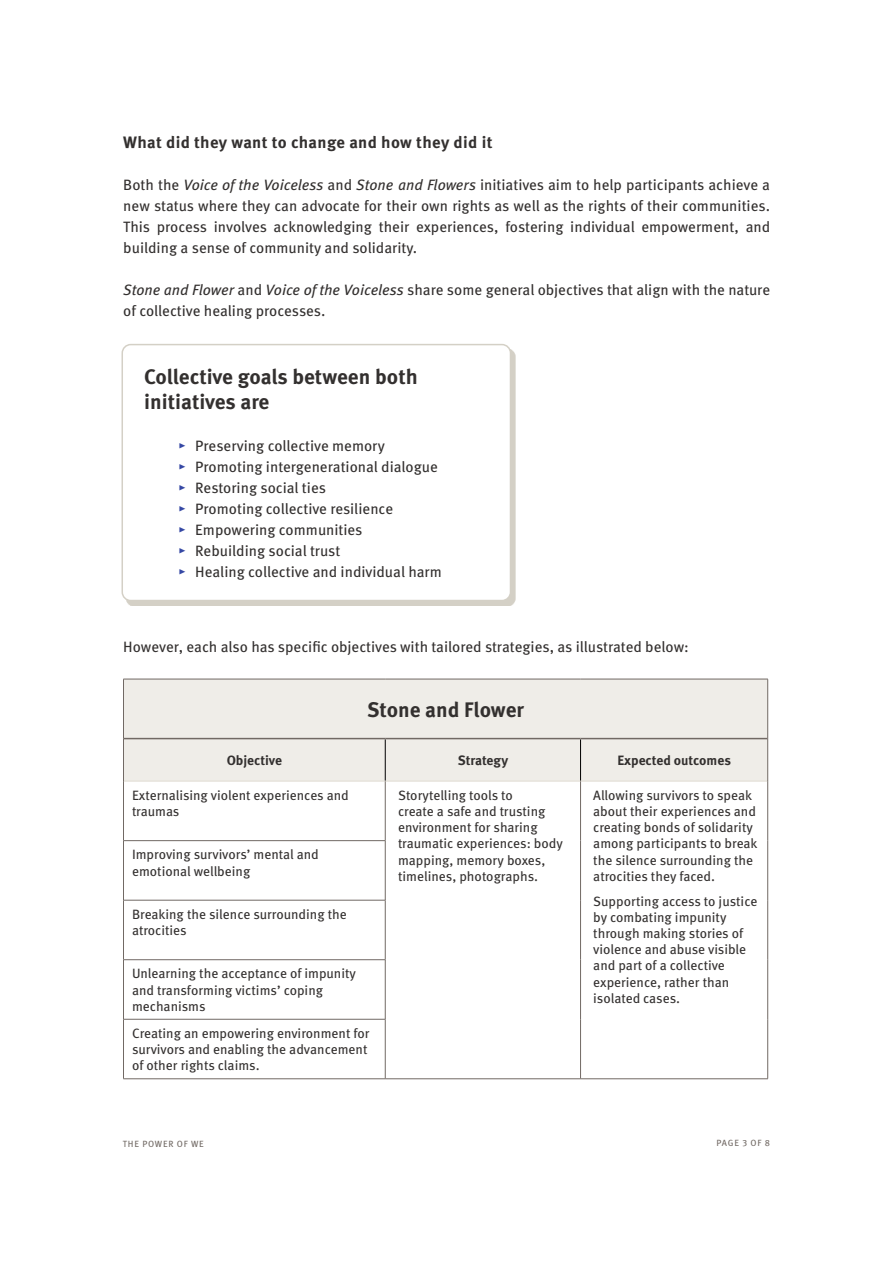
<style>
.page{position:relative;width:893px;height:1263px;background:#fff}
.page>*{position:absolute;margin:0;border:0;box-sizing:border-box;transform-origin:0 0}
.Headline_BlckGrey{font:700 21px/25.2px "Meta Pro";color:#33302f}
.Tab_head1{font:700 21px "Meta Pro";color:#33302f}
.Zwischentitel_-_Level_A{font:700 16.5px "Meta Pro";letter-spacing:.02em;color:#33302f}
.fließ_10_14{font:15px/21px "Meta Pro";color:#33302f;text-align:justify}
.Tab_fließ{font:13.5px/16.2px "Meta Pro";color:#33302f}
.Tab_head2{font:700 13.5px "Meta Pro";color:#33302f}
.Reporttitel{font:9px "Meta Pro";letter-spacing:.085em;color:#716964}
.s1{font-style:italic}
.s2{color:#3548a4}
</style>
<div class="page">
<div style="left:124px;top:680px;width:643px;height:101px;background:#efede8"></div>
<svg style="left:124px;top:960px;width:261px;height:118px"></svg>
<hr style="left:385px;top:960px;width:1px;height:59px;background:#716964">
<hr style="left:385px;top:1019px;width:1px;height:59px;background:#716964">
<hr style="left:580px;top:1019px;width:1px;height:59px;background:#716964">
<hr style="left:385px;top:739px;width:1px;height:42px;background:#000">
<hr style="left:580px;top:739px;width:1px;height:42px;background:#000">
<hr style="left:124px;top:781px;width:261px;height:1px;background:#e0dbd1">
<hr style="left:385px;top:781px;width:195px;height:1px;background:#e0dbd1">
<hr style="left:580px;top:781px;width:187px;height:1px;background:#e0dbd1">
<hr style="left:385px;top:781px;width:1px;height:59px;background:#716964">
<hr style="left:580px;top:781px;width:1px;height:60px;background:#716964">
<hr style="left:385px;top:841px;width:1px;height:59px;background:#716964">
<hr style="left:580px;top:841px;width:1px;height:59px;background:#716964">
<hr style="left:385px;top:900px;width:1px;height:59px;background:#716964">
<hr style="left:580px;top:900px;width:1px;height:60px;background:#716964">
<hr style="left:580px;top:960px;width:1px;height:59px;background:#716964">
<hr style="left:124px;top:738px;width:261px;height:1px;background:#716964">
<hr style="left:385px;top:738px;width:195px;height:1px;background:#716964">
<hr style="left:580px;top:738px;width:187px;height:1px;background:#716964">
<hr style="left:123px;top:840px;width:262px;height:1px;background:#716964">
<hr style="left:123px;top:900px;width:262px;height:1px;background:#716964">
<hr style="left:123px;top:959px;width:262px;height:1px;background:#716964">
<hr style="left:123px;top:1019px;width:262px;height:1px;background:#716964">
<hr style="left:123px;top:679px;width:262px;height:1px;background:#716964">
<hr style="left:123px;top:679px;width:1px;height:59px;background:#716964">
<hr style="left:385px;top:679px;width:195px;height:1px;background:#716964">
<hr style="left:580px;top:679px;width:188px;height:1px;background:#716964">
<hr style="left:767px;top:679px;width:1px;height:59px;background:#716964">
<hr style="left:123px;top:738px;width:1px;height:43px;background:#716964">
<hr style="left:767px;top:738px;width:1px;height:43px;background:#716964">
<hr style="left:123px;top:781px;width:1px;height:59px;background:#716964">
<hr style="left:767px;top:781px;width:1px;height:60px;background:#716964">
<hr style="left:767px;top:841px;width:1px;height:59px;background:#716964">
<hr style="left:767px;top:900px;width:1px;height:60px;background:#716964">
<hr style="left:767px;top:960px;width:1px;height:59px;background:#716964">
<hr style="left:767px;top:1019px;width:1px;height:59px;background:#716964">
<hr style="left:123px;top:841px;width:1px;height:59px;background:#716964">
<hr style="left:123px;top:900px;width:1px;height:59px;background:#716964">
<hr style="left:123px;top:960px;width:1px;height:59px;background:#716964">
<hr style="left:123px;top:1019px;width:1px;height:59px;background:#716964">
<hr style="left:123px;top:1078px;width:262px;height:1px;background:#716964">
<hr style="left:385px;top:1078px;width:195px;height:1px;background:#716964">
<hr style="left:580px;top:1078px;width:188px;height:1px;background:#716964">
<div style="left:126px;top:348px;width:389px;height:258px;background:#d4d0c6"></div>
<div style="left:122px;top:345px;width:388px;height:255px;background:#fff;border-radius:9px"></div>
<div style="left:122px;top:344px;width:389px;height:257px;border:2px solid #d4d0c6;border-radius:9px"></div>
<p class="Zwischentitel_-_Level_A" style="left:123px;top:129px;width:371px">What did they want to change and how they did it</p>
<p class="fließ_10_14" style="left:123px;top:173px;width:648px">Both the <span class="s1">Voice of the Voiceless</span> and <span class="s1">Stone and Flowers</span> initiatives aim to help participants achieve a new status where they can advocate for their own rights as well as the rights of their communities.<br>This process involves acknowledging their experiences, fostering individual empowerment, and building a sense of community and solidarity.</p>
<p class="fließ_10_14" style="left:123px;top:278px;width:648px"><span class="s1">Stone and Flower</span> and <span class="s1">Voice of the Voiceless</span> share some general objectives that align with the nature of collective healing processes.</p>
<p class="Headline_BlckGrey" style="left:144px;top:363px;width:275px">Collective goals between both initiatives are</p>
<p class="fließ_10_14" style="left:178px;top:434px;width:208px"><span class="s2">▸</span> Preserving collective memory</p>
<p class="fließ_10_14" style="left:178px;top:455px;width:261px"><span class="s2">▸</span> Promoting intergenerational dialogue</p>
<p class="fließ_10_14" style="left:178px;top:476px;width:149px"><span class="s2">▸</span> Restoring social ties</p>
<p class="fließ_10_14" style="left:178px;top:497px;width:216px"><span class="s2">▸</span> Promoting collective resilience</p>
<p class="fließ_10_14" style="left:178px;top:518px;width:186px"><span class="s2">▸</span> Empowering communities</p>
<p class="fließ_10_14" style="left:178px;top:539px;width:164px"><span class="s2">▸</span> Rebuilding social trust</p>
<p class="fließ_10_14" style="left:178px;top:560px;width:265px"><span class="s2">▸</span> Healing collective and individual harm</p>
<p class="fließ_10_14" style="left:123px;top:635px;width:567px">However, each also has specific objectives with tailored strategies, as illustrated below:</p>
<p class="Tab_head1" style="left:367px;top:693px;width:158px">Stone and Flower</p>
<p class="Tab_head2" style="left:227px;top:750px;width:57px">Objective</p>
<p class="Tab_head2" style="left:458px;top:750px;width:52px">Strategy</p>
<p class="Tab_head2" style="left:617px;top:750px;width:115px">Expected outcomes</p>
<p class="Tab_fließ" style="left:132px;top:786px;width:218px">Externalising violent experiences and traumas</p>
<p class="Tab_fließ" style="left:398px;top:786px;width:167px">Storytelling tools to<br>create a safe and trusting environment for sharing traumatic experiences: body mapping, memory boxes, timelines, photographs.</p>
<p class="Tab_fließ" style="left:593px;top:786px;width:166px">Allowing survivors to speak about their experiences and creating bonds of solidarity among participants to break the silence surrounding the atrocities they faced.</p>
<p class="Tab_fließ" style="left:593px;top:892px;width:166px">Supporting access to justice by combating impunity through making stories of violence and abuse visible and part of a collective experience, rather than isolated cases.</p>
<p class="Tab_fließ" style="left:132px;top:846px;width:188px">Improving survivors’ mental and emotional wellbeing</p>
<p class="Tab_fließ" style="left:132px;top:905px;width:216px">Breaking the silence surrounding the atrocities</p>
<p class="Tab_fließ" style="left:132px;top:965px;width:226px">Unlearning the acceptance of impunity and transforming victims’ coping mechanisms</p>
<p class="Tab_fließ" style="left:132px;top:1024px;width:239px">Creating an empowering environment for survivors and enabling the advancement of other rights claims.</p>
<p class="Reporttitel" style="left:123px;top:1137px;width:82px">THE POWER OF WE</p>
<p class="Reporttitel" style="left:717px;top:1136px;width:55px">PAGE 3 OF 8</p>
</div>
